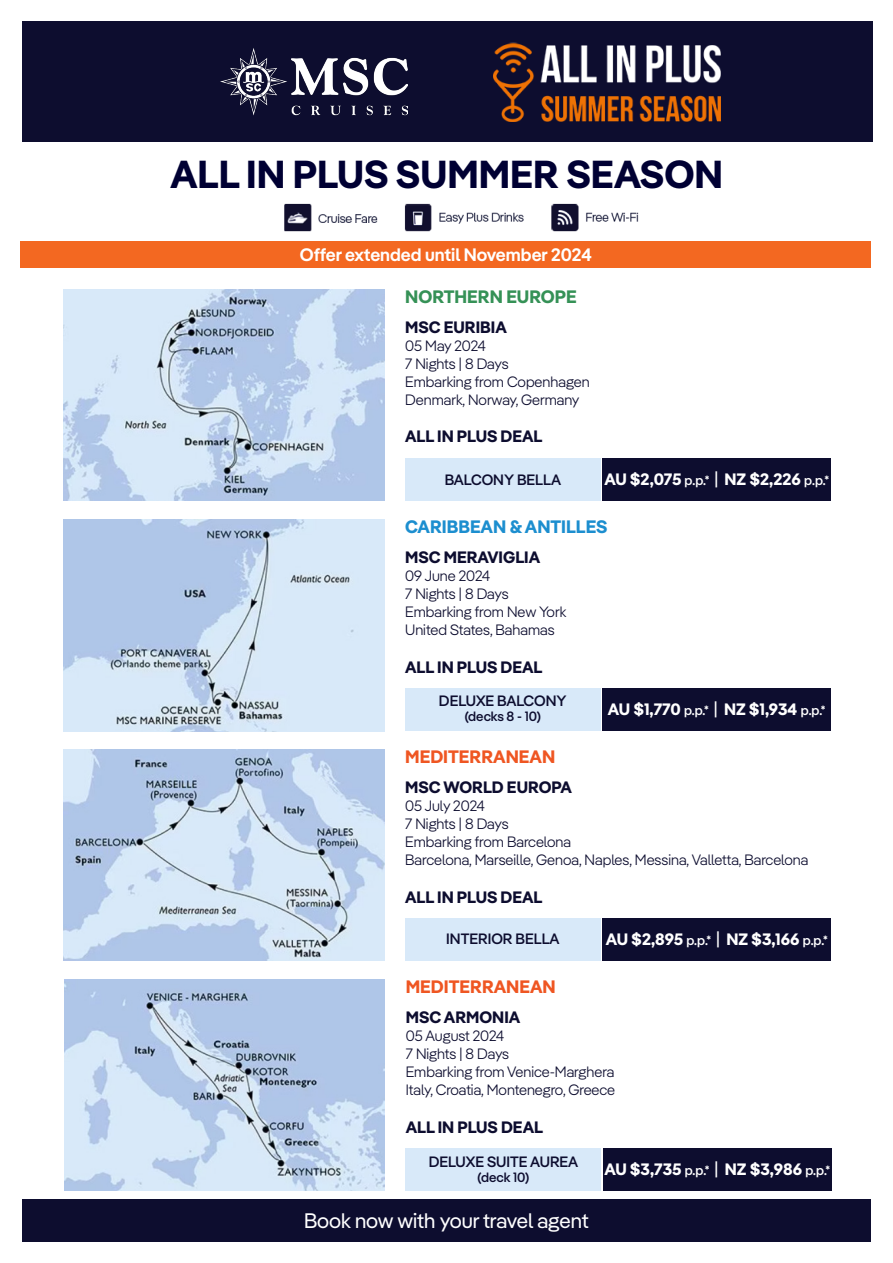
<style>
.page{position:relative;width:893px;height:1263px;background:#fff}
.page>*{position:absolute;margin:0;border:0;box-sizing:border-box;transform-origin:0 0}
.t1{font:700 39px "MSC Pangea";color:#003}
.t2{font:21px "MSC Pangea";color:#fff}
.t3{font:600 18px "MSC Pangea";color:#fff}
.Paragraph_Style_2{font:700 18px "MSC Pangea";color:#ef5622}
.Paragraph_Style_2-2{font:700 18px "MSC Pangea";color:#1c8ecf}
.Paragraph_Style_2-3{font:700 18px "MSC Pangea";color:#359156}
.Paragraph_Style_2-4{font:700 16.5px "MSC Pangea";color:#fff}
.Paragraph_Style_2-5{font:700 16.5px "MSC Pangea";color:#0d0d2f}
.Paragraph_Style_2-6{font:300 15px "MSC Pangea";color:#0d0d2f}
.Paragraph_Style_2-7{font:500 15px "MSC Pangea";color:#0d0d2f}
.Paragraph_Style_2-8{font:500 13.5px "MSC Pangea";color:#0d0d2f}
.s1{font-weight:500;font-size:13.5px}
.s2{font-weight:400;font-size:18px}
</style>
<div class="page">
<div style="left:22px;top:21px;width:850px;height:121px;background:#0d0d2f"></div>
<img style="left:221px;top:48px;width:187px;height:68px">
<div style="left:22px;top:1199px;width:849px;height:42px;background:#0d0d2f"></div>
<div style="left:405px;top:458px;width:195px;height:42px;background:#d8e9f9"></div>
<div style="left:602px;top:458px;width:229px;height:42px;background:#0d0d2f"></div>
<img style="left:64px;top:290px;width:320px;height:211px">
<img style="left:284px;top:203px;width:355px;height:29px">
<img style="left:494px;top:42px;width:227px;height:79px">
<div style="left:405px;top:688px;width:195px;height:42px;background:#d8e9f9"></div>
<div style="left:602px;top:688px;width:229px;height:42px;background:#0d0d2f"></div>
<img style="left:64px;top:520px;width:320px;height:211px">
<div style="left:405px;top:918px;width:195px;height:42px;background:#d8e9f9"></div>
<div style="left:602px;top:918px;width:229px;height:42px;background:#0d0d2f"></div>
<img style="left:64px;top:750px;width:320px;height:210px">
<div style="left:406px;top:1148px;width:195px;height:42px;background:#d8e9f9"></div>
<div style="left:603px;top:1148px;width:228px;height:42px;background:#0d0d2f"></div>
<img style="left:64px;top:980px;width:321px;height:210px">
<div style="left:20px;top:241px;width:851px;height:27px;background:#f36821"></div>
<p class="t1" style="left:171px;top:146px;width:554px">ALL IN PLUS SUMMER SEASON</p>
<p class="t3" style="left:300px;top:242px;width:294px">Offer extended until November 2024</p>
<p class="Paragraph_Style_2-3" style="left:405px;top:283px;width:173px">NORTHERN EUROPE</p>
<p class="Paragraph_Style_2-5" style="left:405px;top:315px;width:103px">MSC EURIBIA</p>
<p class="Paragraph_Style_2-6" style="left:405px;top:335px;width:82px">05 May 2024</p>
<p class="Paragraph_Style_2-6" style="left:405px;top:353px;width:105px">7 Nights | 8 Days</p>
<p class="Paragraph_Style_2-6" style="left:405px;top:371px;width:186px">Embarking from Copenhagen</p>
<p class="Paragraph_Style_2-6" style="left:405px;top:389px;width:176px">Denmark, Norway, Germany</p>
<p class="Paragraph_Style_2-5" style="left:405px;top:424px;width:139px">ALL IN PLUS DEAL</p>
<p class="Paragraph_Style_2-7" style="left:445px;top:469px;width:118px">BALCONY BELLA</p>
<p class="Paragraph_Style_2-4" style="left:604px;top:467px;width:226px">AU $2,075 <span class="s1">p.p.*</span> <span class="s2">|</span> NZ $2,226 <span class="s1">p.p.*</span></p>
<p class="Paragraph_Style_2-2" style="left:405px;top:513px;width:204px">CARIBBEAN &amp; ANTILLES</p>
<p class="Paragraph_Style_2-5" style="left:405px;top:545px;width:136px">MSC MERAVIGLIA</p>
<p class="Paragraph_Style_2-6" style="left:405px;top:565px;width:87px">09 June 2024</p>
<p class="Paragraph_Style_2-6" style="left:405px;top:583px;width:105px">7 Nights | 8 Days</p>
<p class="Paragraph_Style_2-6" style="left:405px;top:601px;width:163px">Embarking from New York</p>
<p class="Paragraph_Style_2-6" style="left:405px;top:619px;width:151px">United States, Bahamas</p>
<p class="Paragraph_Style_2-5" style="left:405px;top:654px;width:139px">ALL IN PLUS DEAL</p>
<p class="Paragraph_Style_2-7" style="left:439px;top:690px;width:129px">DELUXE BALCONY</p>
<p class="Paragraph_Style_2-8" style="left:465px;top:707px;width:78px">(decks 8 - 10)</p>
<p class="Paragraph_Style_2" style="left:405px;top:743px;width:151px">MEDITERRANEAN</p>
<p class="Paragraph_Style_2-5" style="left:405px;top:775px;width:168px">MSC WORLD EUROPA</p>
<p class="Paragraph_Style_2-6" style="left:405px;top:795px;width:81px">05 July 2024</p>
<p class="Paragraph_Style_2-6" style="left:405px;top:813px;width:105px">7 Nights | 8 Days</p>
<p class="Paragraph_Style_2-6" style="left:405px;top:831px;width:167px">Embarking from Barcelona</p>
<p class="Paragraph_Style_2-6" style="left:405px;top:849px;width:405px">Barcelona, Marseille, Genoa, Naples, Messina, Valletta, Barcelona</p>
<p class="Paragraph_Style_2-5" style="left:405px;top:884px;width:139px">ALL IN PLUS DEAL</p>
<p class="Paragraph_Style_2-7" style="left:446px;top:928px;width:115px">INTERIOR BELLA</p>
<p class="Paragraph_Style_2-4" style="left:606px;top:927px;width:223px">AU $2,895 <span class="s1">p.p.*</span> <span class="s2">|</span> NZ $3,166 <span class="s1">p.p.*</span></p>
<p class="Paragraph_Style_2" style="left:406px;top:973px;width:151px">MEDITERRANEAN</p>
<p class="Paragraph_Style_2-5" style="left:406px;top:1005px;width:116px">MSC ARMONIA</p>
<p class="Paragraph_Style_2-6" style="left:406px;top:1025px;width:100px">05 August 2024</p>
<p class="Paragraph_Style_2-6" style="left:406px;top:1043px;width:105px">7 Nights | 8 Days</p>
<p class="Paragraph_Style_2-6" style="left:406px;top:1061px;width:210px">Embarking from Venice-Marghera</p>
<p class="Paragraph_Style_2-6" style="left:406px;top:1079px;width:211px">Italy, Croatia, Montenegro, Greece</p>
<p class="Paragraph_Style_2-5" style="left:406px;top:1115px;width:139px">ALL IN PLUS DEAL</p>
<p class="Paragraph_Style_2-4" style="left:604px;top:1157px;width:227px">AU $3,735 <span class="s1">p.p.*</span> <span class="s2">|</span> NZ $3,986 <span class="s1">p.p.*</span></p>
<p class="Paragraph_Style_2-4" style="left:608px;top:697px;width:219px">AU $1,770 <span class="s1">p.p.*</span> <span class="s2">|</span> NZ $1,934 <span class="s1">p.p.*</span></p>
<p class="Paragraph_Style_2-7" style="left:429px;top:1150px;width:151px">DELUXE SUITE AUREA</p>
<p class="Paragraph_Style_2-8" style="left:477px;top:1167px;width:53px">(deck 10)</p>
<p class="t2" style="left:304px;top:1205px;width:286px">Book now with your travel agent</p>
</div>
